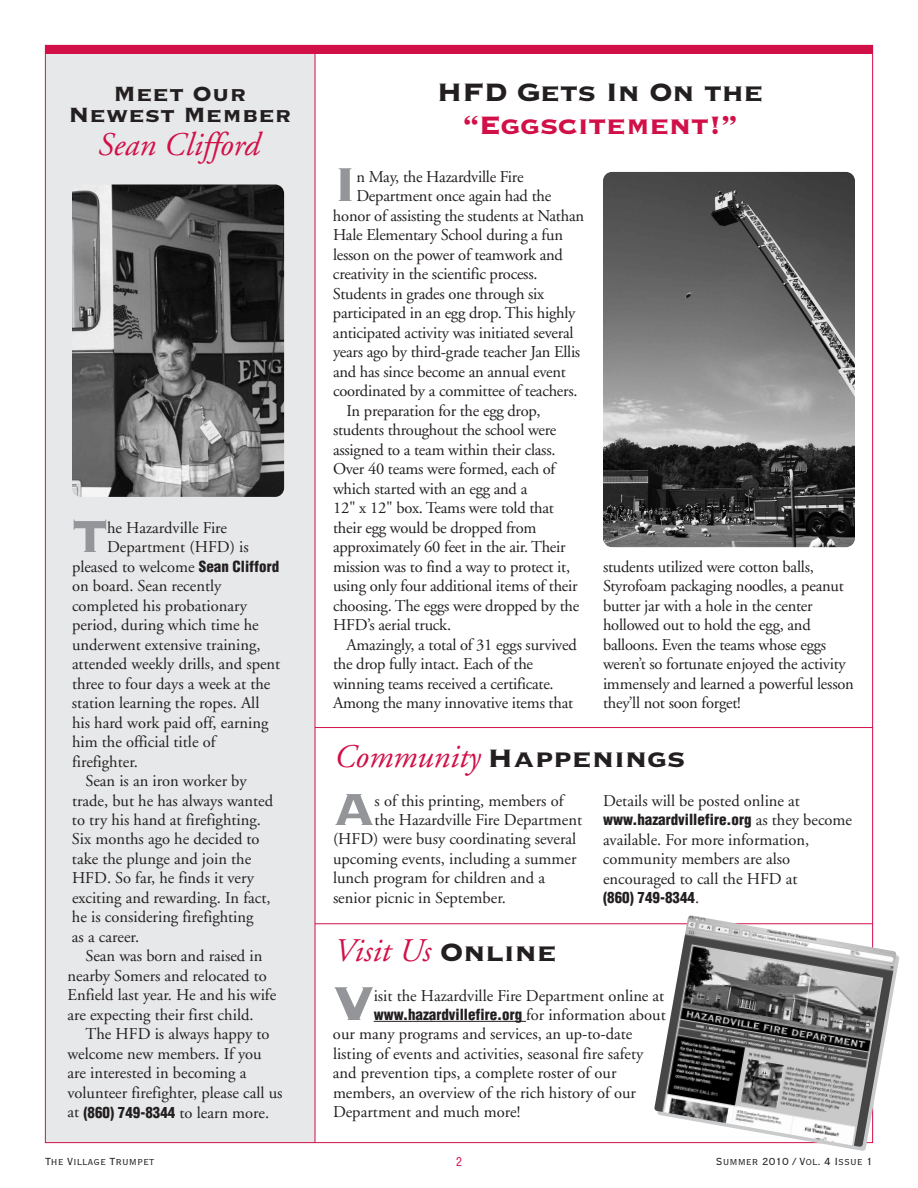
<style>
.page{position:relative;width:918px;height:1188px;background:#fff}
.page>*{position:absolute;margin:0;border:0;box-sizing:border-box;transform-origin:0 0}
.t1{font:62.25px "Copperplate Thirty Three BC";color:#939598}
.t2{font:58.8px "Copperplate Thirty Three BC";color:#939598}
.t3{font:33px "Copperplate Thirty Three BC";letter-spacing:-.005em;color:#231f20}
.t4{font:italic 33px "Adobe Garamond";color:#d11048}
.t5{font:33px "Copperplate Thirty Three BC";letter-spacing:-.01em;color:#d11048}
.t6{font:27px/21px "Copperplate Thirty Three BC";color:#231f20;text-align:center}
.t7{font:16.5px/19.5px "Adobe Garamond";letter-spacing:-.005em;color:#231f20}
.t8{font:900 condensed 15px "Helvetica";color:#231f20}
.t9{font:13.5px "Copperplate Twenty Nine BC";color:#231f20}
.t10{font:condensed 12px "Helvetica";color:#d11048}
.s1{font-family:"Helvetica";font-weight:900;font-stretch:condensed;font-size:15px}
.s2{font-family:"Adobe Garamond";font-style:italic;color:#d11048}
.s3{font-family:"Copperplate Thirty Three BC";font-style:normal;color:#231f20}
.s4{font-family:"Adobe Garamond";font-weight:400;font-stretch:normal;font-size:16.5px}
</style>
<div class="page">
<div style="left:46px;top:53px;width:269px;height:1090px;background:#e7e8e9"></div>
<div style="left:45px;top:45px;width:828px;height:9px;background:#d11048"></div>
<hr style="left:315px;top:51px;width:1px;height:1092px;background:#d11048">
<img style="left:603px;top:172px;width:252px;height:375px;border-radius:9px">
<img style="left:72px;top:184px;width:212px;height:313px;border-radius:9px">
<hr style="left:315px;top:727px;width:558px;height:1px;background:#d11048">
<hr style="left:315px;top:923px;width:558px;height:1px;background:#d11048">
<hr style="left:374px;top:1021px;width:152px;height:1px;background:#231f20">
<img style="left:654px;top:915px;width:242px;height:232px">
<h3 class="t6" style="left:69px;top:81px;width:224px">Meet Our<br>Newest Member</h3>
<h3 class="t4" style="left:97px;top:131px;width:163px">Sean Clifford</h3>
<h2 class="t2" style="left:72px;top:497px;width:37px">T</h2>
<p class="t7" style="left:107px;top:519px;width:122px">he Hazardville Fire</p>
<p class="t7" style="left:107px;top:538px;width:143px">Department (HFD) is</p>
<p class="t7" style="left:72px;top:558px;width:209px">pleased to welcome <span class="s1">Sean Clifford</span></p>
<p class="t7" style="left:72px;top:577px;width:151px">on board. Sean recently</p>
<p class="t7" style="left:72px;top:597px;width:177px">completed his probationary</p>
<p class="t7" style="left:72px;top:616px;width:188px">period, during which time he</p>
<p class="t7" style="left:72px;top:636px;width:190px">underwent extensive training,</p>
<p class="t7" style="left:72px;top:655px;width:210px">attended weekly drills, and spent</p>
<p class="t7" style="left:72px;top:675px;width:200px">three to four days a week at the</p>
<p class="t7" style="left:72px;top:694px;width:189px">station learning the ropes. All</p>
<p class="t7" style="left:72px;top:714px;width:198px">his hard work paid off, earning</p>
<p class="t7" style="left:72px;top:733px;width:145px">him the official title of</p>
<p class="t7" style="left:72px;top:753px;width:67px">firefighter.</p>
<p class="t7" style="left:85px;top:772px;width:163px">Sean is an iron worker by</p>
<p class="t7" style="left:72px;top:792px;width:203px">trade, but he has always wanted</p>
<p class="t7" style="left:72px;top:811px;width:190px">to try his hand at firefighting.</p>
<p class="t7" style="left:72px;top:831px;width:189px">Six months ago he decided to</p>
<p class="t7" style="left:72px;top:850px;width:181px">take the plunge and join the</p>
<p class="t7" style="left:72px;top:870px;width:184px">HFD. So far, he finds it very</p>
<p class="t7" style="left:72px;top:889px;width:200px">exciting and rewarding. In fact,</p>
<p class="t7" style="left:72px;top:909px;width:183px">he is considering firefighting</p>
<p class="t7" style="left:72px;top:928px;width:69px">as a career.</p>
<p class="t7" style="left:85px;top:948px;width:178px">Sean was born and raised in</p>
<p class="t7" style="left:67px;top:967px;width:201px">nearby Somers and relocated to</p>
<p class="t7" style="left:67px;top:987px;width:210px">Enfield last year. He and his wife</p>
<p class="t7" style="left:67px;top:1006px;width:188px">are expecting their first child.</p>
<p class="t7" style="left:85px;top:1026px;width:186px">The HFD is always happy to</p>
<p class="t7" style="left:67px;top:1045px;width:196px">welcome new members. If you</p>
<p class="t7" style="left:67px;top:1065px;width:180px">are interested in becoming a</p>
<p class="t7" style="left:67px;top:1084px;width:216px">volunteer firefighter, please call us</p>
<p class="t7" style="left:67px;top:1104px;width:203px">at <span class="s1">(860) 749-8344</span> to learn more.</p>
<h3 class="t3" style="left:437px;top:70px;width:328px">HFD Gets In On the</h3>
<h3 class="t5" style="left:463px;top:103px;width:276px">“Eggscitement!”</h3>
<h1 class="t1" style="left:333px;top:143px;width:26px">I</h1>
<p class="t7" style="left:356px;top:168px;width:169px">n May, the Hazardville Fire</p>
<p class="t7" style="left:356px;top:187px;width:196px">Department once again had the</p>
<p class="t7" style="left:333px;top:207px;width:253px">honor of assisting the students at Nathan</p>
<p class="t7" style="left:333px;top:226px;width:232px">Hale Elementary School during a fun</p>
<p class="t7" style="left:333px;top:246px;width:232px">lesson on the power of teamwork and</p>
<p class="t7" style="left:333px;top:265px;width:206px">creativity in the scientific process.</p>
<p class="t7" style="left:333px;top:285px;width:213px">Students in grades one through six</p>
<p class="t7" style="left:333px;top:304px;width:244px">participated in an egg drop. This highly</p>
<p class="t7" style="left:333px;top:324px;width:242px">anticipated activity was initiated several</p>
<p class="t7" style="left:333px;top:343px;width:249px">years ago by third-grade teacher Jan Ellis</p>
<p class="t7" style="left:333px;top:363px;width:234px">and has since become an annual event</p>
<p class="t7" style="left:333px;top:382px;width:246px">coordinated by a committee of teachers.</p>
<p class="t7" style="left:347px;top:402px;width:195px">In preparation for the egg drop,</p>
<p class="t7" style="left:333px;top:421px;width:225px">students throughout the school were</p>
<p class="t7" style="left:333px;top:441px;width:224px">assigned to a team within their class.</p>
<p class="t7" style="left:333px;top:460px;width:224px">Over 40 teams were formed, each of</p>
<p class="t7" style="left:333px;top:480px;width:196px">which started with an egg and a</p>
<p class="t7" style="left:333px;top:499px;width:223px">12" x 12" box. Teams were told that</p>
<p class="t7" style="left:333px;top:519px;width:205px">their egg would be dropped from</p>
<p class="t7" style="left:333px;top:538px;width:234px">approximately 60 feet in the air. Their</p>
<p class="t7" style="left:333px;top:558px;width:239px">mission was to find a way to protect it,</p>
<p class="t7" style="left:333px;top:577px;width:246px">using only four additional items of their</p>
<p class="t7" style="left:333px;top:597px;width:248px">choosing. The eggs were dropped by the</p>
<p class="t7" style="left:333px;top:616px;width:120px">HFD’s aerial truck.</p>
<p class="t7" style="left:347px;top:636px;width:232px">Amazingly, a total of 31 eggs survived</p>
<p class="t7" style="left:333px;top:655px;width:202px">the drop fully intact. Each of the</p>
<p class="t7" style="left:333px;top:675px;width:222px">winning teams received a certificate.</p>
<p class="t7" style="left:333px;top:694px;width:242px">Among the many innovative items that</p>
<p class="t7" style="left:603px;top:558px;width:252px">students utilized were cotton balls, Styrofoam packaging noodles, a peanut butter jar with a hole in the center hollowed out to hold the egg, and balloons. Even the teams whose eggs weren’t so fortunate enjoyed the activity immensely and learned a powerful lesson they’ll not soon forget!</p>
<h3 class="t3" style="left:333px;top:737px;width:354px"><span class="s2">Community</span> Happenings</h3>
<h2 class="t2" style="left:333px;top:770px;width:44px">A</h2>
<p class="t7" style="left:375px;top:792px;width:190px">s of this printing, members of</p>
<p class="t7" style="left:375px;top:811px;width:209px">the Hazardville Fire Department</p>
<p class="t7" style="left:333px;top:831px;width:245px">(HFD) were busy coordinating several</p>
<p class="t7" style="left:333px;top:850px;width:245px">upcoming events, including a summer</p>
<p class="t7" style="left:333px;top:870px;width:214px">lunch program for children and a</p>
<p class="t7" style="left:333px;top:889px;width:174px">senior picnic in September.</p>
<h3 class="t4" style="left:333px;top:938px;width:226px">Visit Us <span class="s3">Online</span></h3>
<p class="t7" style="left:603px;top:792px;width:198px">Details will be posted online at</p>
<p class="t8" style="left:603px;top:811px;width:251px">www.hazardvillefire.org <span class="s4">as they become</span></p>
<p class="t7" style="left:603px;top:831px;width:208px">available. For more information, community members are also encouraged to call the HFD at</p>
<p class="t8" style="left:603px;top:889px;width:98px">(860) 749-8344<span class="s4">.</span></p>
<h1 class="t1" style="left:333px;top:962px;width:43px">V</h1>
<p class="t7" style="left:374px;top:987px;width:292px">isit the Hazardville Fire Department online at</p>
<p class="t8" style="left:374px;top:1006px;width:294px">www.hazardvillefire.org <span class="s4">for information about</span></p>
<p class="t7" style="left:333px;top:1026px;width:312px">our many programs and services, an up-to-date listing of events and activities, seasonal fire safety and prevention tips, a complete roster of our members, an overview of the rich history of our Department and much more!</p>
<p class="t9" style="left:45px;top:1153px;width:111px">The Village Trumpet</p>
<p class="t10" style="left:456px;top:1155px;width:7px">2</p>
<p class="t9" style="left:716px;top:1153px;width:159px">Summer 2010 / Vol. 4 Issue 1</p>
</div>
